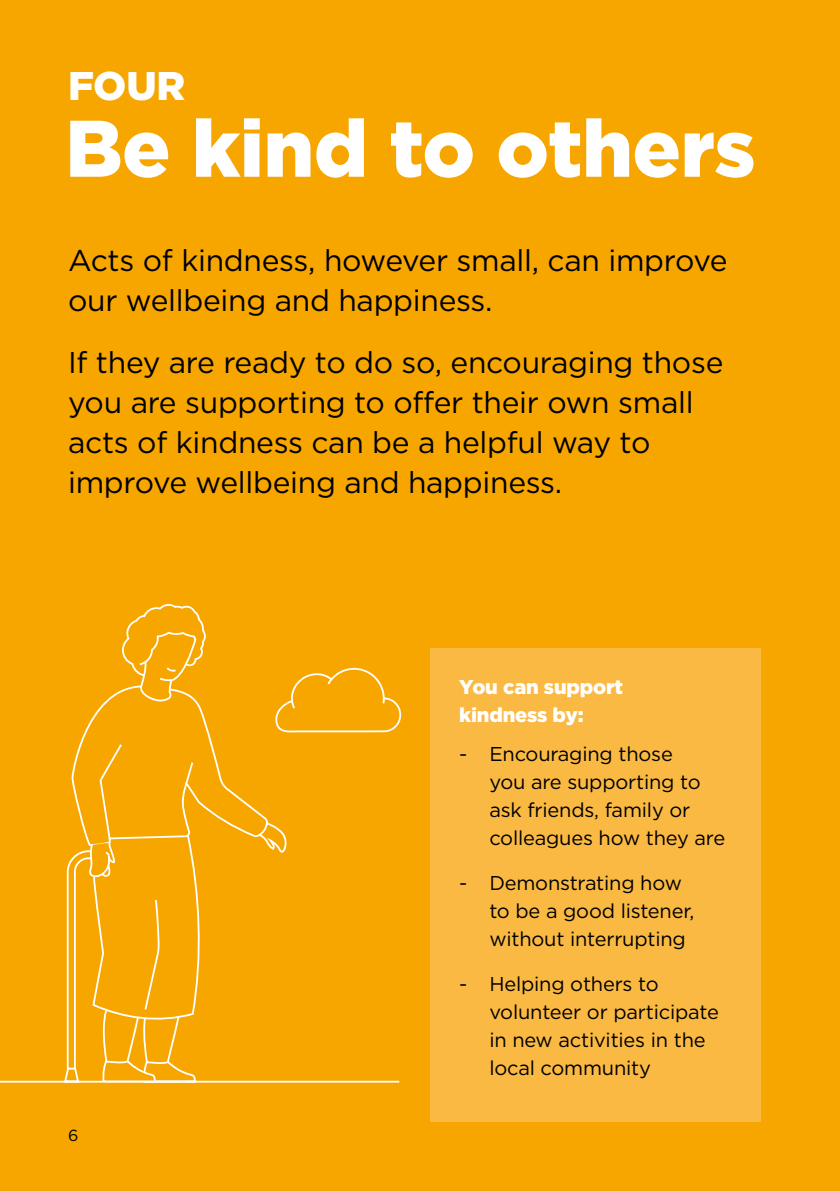
<style>
.page{position:relative;width:840px;height:1191px;background:#fff}
.page>*{position:absolute;margin:0;border:0;box-sizing:border-box;transform-origin:0 0}
.t1{font:900 80px "Gotham";letter-spacing:-.005em;color:#fff}
.t2{font:900 40px "Gotham";color:#fff}
.t3{font:30px/40px "Gotham";letter-spacing:-.01em;color:#000}
.t4{font:20px/28px "Gotham";letter-spacing:-.01em;color:#000}
.t5{font:900 20px/28px "Gotham";letter-spacing:-.01em;color:#fff}
.t6{font:16px "Gotham";color:#000}
</style>
<div class="page">
<div style="left:0;top:0;width:839px;height:1191px;background:#f7a600"></div>
<svg style="left:71px;top:691px;width:152px;height:92px"></svg>
<svg style="left:0;top:783px;width:400px;height:300px"></svg>
<svg style="left:120px;top:604px;width:282px;height:129px"></svg>
<div style="left:430px;top:648px;width:330px;height:473px;background:#fab943"></div>
<h2 class="t2" style="left:68px;top:63px;width:119px">FOUR</h2>
<h1 class="t1" style="left:65px;top:102px;width:691px">Be kind to others</h1>
<h3 class="t3" style="left:68px;top:239px;width:660px">Acts of kindness, however small, can improve our wellbeing and happiness.</h3>
<h3 class="t3" style="left:68px;top:342px;width:656px">If they are ready to do so, encouraging those you are supporting to offer their own small acts of kindness can be a helpful way to improve wellbeing and happiness.</h3>
<p class="t6" style="left:68px;top:1125px;width:12px">6</p>
<p class="t5" style="left:459px;top:672px;width:165px">You can support kindness by:</p>
<p class="t4" style="left:489px;top:739px;width:237px;text-indent:-30px">- Encouraging those<br>you are supporting to ask friends, family or colleagues how they are</p>
<p class="t4" style="left:489px;top:868px;width:206px;text-indent:-30px">- Demonstrating how to be a good listener, without interrupting</p>
<p class="t4" style="left:489px;top:969px;width:231px;text-indent:-30px">- Helping others to volunteer or participate in new activities in the local community</p>
</div>
